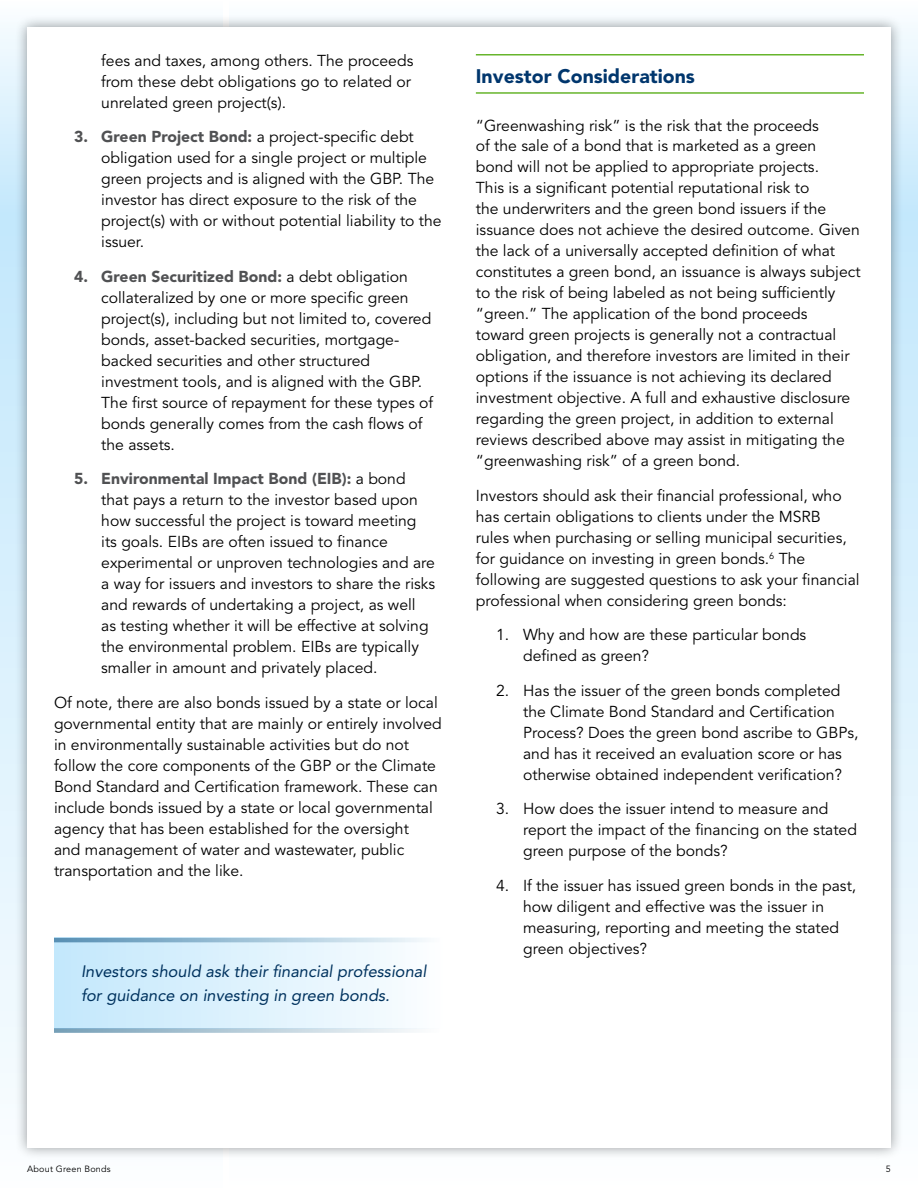
<style>
.page{position:relative;width:918px;height:1188px;background:#fff}
.page>*{position:absolute;margin:0;border:0;box-sizing:border-box;transform-origin:0 0}
.t1{font:900 19.5px "Avenir LT Std";color:#00366d}
.t2{font:italic 16.5px/24px "Avenir LT Std";color:#00325e}
.t3{font:15.75px/21px "Avenir LT Std";color:#000}
.t4{font:9px "Avenir LT Std";letter-spacing:.025em;color:#000}
.s1{font-weight:900;color:#505153}
</style>
<div class="page">
<div style="left:0;top:0;width:223px;height:216px;background:linear-gradient(to bottom,#fbfeff,#c3e7fc)"></div>
<div style="left:230px;top:201px;width:688px;height:984px;background:linear-gradient(to bottom,#c2e7fc,#fbfeff)"></div>
<div style="left:230px;top:0;width:688px;height:216px;background:linear-gradient(to bottom,#fbfeff,#c3e7fc)"></div>
<div style="left:0;top:216px;width:223px;height:972px;background:linear-gradient(to bottom,#c2e7fc,#fafdff)"></div>
<div style="left:15px;top:15px;width:889px;height:1145px;background:#000;opacity:.4"></div>
<div style="left:27px;top:27px;width:864px;height:1121px;background:#fff"></div>
<hr style="left:476px;top:54px;width:388px;height:2px;background:#67b52c">
<hr style="left:476px;top:92px;width:388px;height:2px;background:#67b52c">
<div style="left:54px;top:938px;width:388px;height:90px;background:linear-gradient(to right,#c2e7fb,#fbfdff)"></div>
<svg style="left:54px;top:938px;width:386px;height:4px"></svg>
<svg style="left:54px;top:1028px;width:369px;height:5px"></svg>
<p class="t3" style="left:101px;top:50px;width:314px">fees and taxes, among others. The proceeds from these debt obligations go to related or unrelated green project(s).</p>
<p class="t3" style="left:101px;top:127px;width:342px;text-indent:-27px"><span class="s1">3. Green Project Bond:</span> a project-specific debt obligation used for a single project or multiple green projects and is aligned with the GBP. The investor has direct exposure to the risk of the project(s) with or without potential liability to the issuer.</p>
<p class="t3" style="left:101px;top:266px;width:333px;text-indent:-27px"><span class="s1">4. Green Securitized Bond:</span> a debt obligation collateralized by one or more specific green project(s), including but not limited to, covered bonds, asset-backed securities, mortgage&shy;backed securities and other structured investment tools, and is aligned with the GBP.<br>The first source of repayment for these types of bonds generally comes from the cash flows of the assets.</p>
<p class="t3" style="left:101px;top:469px;width:335px;text-indent:-27px"><span class="s1">5. Environmental Impact Bond (EIB):</span> a bond that pays a return to the investor based upon how successful the project is toward meeting its goals. EIBs are often issued to finance experimental or unproven technologies and are a way for issuers and investors to share the risks and rewards of undertaking a project, as well<br>as testing whether it will be effective at solving the environmental problem. EIBs are typically smaller in amount and privately placed.</p>
<p class="t3" style="left:54px;top:692px;width:389px">Of note, there are also bonds issued by a state or local governmental entity that are mainly or entirely involved in environmentally sustainable activities but do not follow the core components of the GBP or the Climate Bond Standard and Certification framework. These can include bonds issued by a state or local governmental agency that has been established for the oversight<br>and management of water and wastewater, public transportation and the like.</p>
<p class="t2" style="left:81px;top:960px;width:347px">Investors should ask their financial professional for guidance on investing in green bonds.</p>
<p class="t1" style="left:476px;top:64px;width:221px">Investor Considerations</p>
<p class="t3" style="left:476px;top:115px;width:386px">“Greenwashing risk” is the risk that the proceeds<br>of the sale of a bond that is marketed as a green<br>bond will not be applied to appropriate projects.<br>This is a significant potential reputational risk to<br>the underwriters and the green bond issuers if the issuance does not achieve the desired outcome. Given the lack of a universally accepted definition of what constitutes a green bond, an issuance is always subject to the risk of being labeled as not being sufficiently “green.” The application of the bond proceeds<br>toward green projects is generally not a contractual obligation, and therefore investors are limited in their options if the issuance is not achieving its declared investment objective. A full and exhaustive disclosure regarding the green project, in addition to external reviews described above may assist in mitigating the “greenwashing risk” of a green bond.</p>
<p class="t3" style="left:476px;top:485px;width:385px">Investors should ask their financial professional, who has certain obligations to clients under the MSRB<br>rules when purchasing or selling municipal securities, for guidance on investing in green bonds.<sup>6</sup> The following are suggested questions to ask your financial professional when considering green bonds:</p>
<p class="t3" style="left:523px;top:625px;width:285px;text-indent:-27px">1. Why and how are these particular bonds defined as green?</p>
<p class="t3" style="left:523px;top:680px;width:337px;text-indent:-27px">2. Has the issuer of the green bonds completed the Climate Bond Standard and Certification Process? Does the green bond ascribe to GBPs, and has it received an evaluation score or has otherwise obtained independent verification?</p>
<p class="t3" style="left:523px;top:799px;width:335px;text-indent:-27px">3. How does the issuer intend to measure and report the impact of the financing on the stated green purpose of the bonds?</p>
<p class="t3" style="left:523px;top:875px;width:335px;text-indent:-27px">4. If the issuer has issued green bonds in the past, how diligent and effective was the issuer in measuring, reporting and meeting the stated green objectives?</p>
<p class="t4" style="left:27px;top:1164px;width:85px">About Green Bonds</p>
<p class="t4" style="left:886px;top:1164px;width:7px">5</p>
</div>
